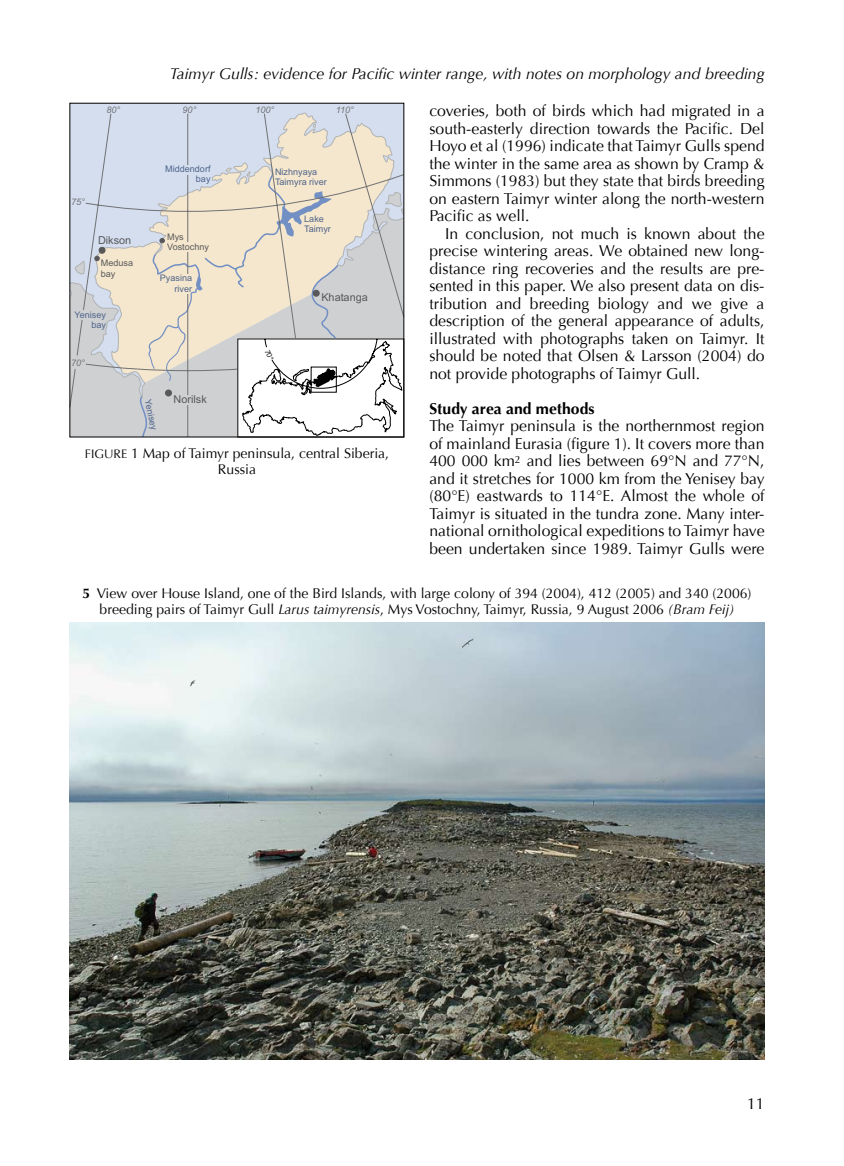
<style>
.page{position:relative;width:844px;height:1166px;background:#fff}
.page>*{position:absolute;margin:0;border:0;box-sizing:border-box;transform-origin:0 0}
.Indents{font:15.75px/17.5px "Optima";color:#000;text-align:justify}
.Normaal{font:15.75px/17.5px "Optima";color:#000;text-align:justify}
.Normaal-2{font:italic 15.75px "Optima";color:#000}
.Normaal-3{font:700 15.75px "Optima";color:#000}
.Normaal-4{font:14px/15.8px "Optima";color:#000;text-align:center}
.t1{font:10.85px "Arial";color:#58585a}
.t2{font:9.1px/10.2px "Arial";color:#4f648b;text-align:right}
.t3{font:9.1px/10.2px "Arial";color:#58585a}
.t4{font:italic 9.1px "Arial";color:#707173}
.s1{font-size:12.25px}
.s2{font-weight:700}
.s3{font-style:italic}
</style>
<div class="page">
<img style="left:69px;top:623px;width:695px;height:436px">
<div style="left:70px;top:103px;width:334px;height:334px;background:#d4deef"></div>
<svg style="left:69px;top:113px;width:326px;height:324px"></svg>
<svg style="left:74px;top:355px;width:4px;height:14px"></svg>
<svg style="left:80px;top:310px;width:5px;height:10px"></svg>
<svg style="left:95px;top:247px;width:10px;height:14px"></svg>
<svg style="left:140px;top:162px;width:264px;height:275px"></svg>
<p class="Normaal-2" style="left:170px;top:64px;width:596px">Taimyr Gulls: evidence for Pacific winter range, with notes on morphology and breeding</p>
<p class="Indents" style="left:429px;top:102px;width:336px">coveries, both of birds which had migrated in a south-easterly direction towards the Pacific. Del Hoyo et al (1996) indicate that Taimyr Gulls spend the winter in the same area as shown by Cramp &amp; Simmons (1983) but they state that birds breeding on eastern Taimyr winter along the north-western Pacific as well.</p>
<p class="Indents" style="left:429px;top:225px;width:336px;text-indent:16px">In conclusion, not much is known about the precise wintering areas. We obtained new long&shy;distance ring recoveries and the results are pre&shy;sented in this paper. We also present data on dis&shy;tribution and breeding biology and we give a description of the general appearance of adults, illustrated with photographs taken on Taimyr. It should be noted that Olsen &amp; Larsson (2004) do not provide photographs of Taimyr Gull.</p>
<p class="Normaal-3" style="left:429px;top:399px;width:167px">Study area and methods</p>
<p class="Normaal" style="left:429px;top:417px;width:336px">The Taimyr peninsula is the northernmost region of mainland Eurasia (figure 1). It covers more than 400 000 km<sup>2</sup> and lies between 69°N and 77°N, and it stretches for 1000 km from the Yenisey bay (80°E) eastwards to 114°E. Almost the whole of Taimyr is situated in the tundra zone. Many inter&shy;national ornithological expeditions to Taimyr have been undertaken since 1989. Taimyr Gulls were</p>
<p class="t4" style="left:106px;top:104px;width:15px">80°</p>
<p class="t4" style="left:182px;top:104px;width:15px">90°</p>
<p class="t4" style="left:255px;top:104px;width:20px">100°</p>
<p class="t4" style="left:336px;top:104px;width:20px">110°</p>
<p class="t2" style="left:165px;top:164px;width:47px">Middendorf bay</p>
<p class="t2" style="left:275px;top:167px;width:53px;text-align:left">Nizhnyaya<br>Taimyra river</p>
<p class="t4" style="left:71px;top:197px;width:15px">75°</p>
<p class="t2" style="left:304px;top:213px;width:28px;text-align:left">Lake<br>Taimyr</p>
<p class="t1" style="left:98px;top:234px;width:35px">Dikson</p>
<p class="t3" style="left:167px;top:232px;width:43px">Mys<br>Vostochny</p>
<p class="t3" style="left:101px;top:258px;width:34px">Medusa bay</p>
<p class="t2" style="left:75px;top:309px;width:33px">Yenisey bay</p>
<p class="t2" style="left:160px;top:273px;width:34px">Pyasina river</p>
<p class="t1" style="left:321px;top:291px;width:48px">Khatanga</p>
<p class="t4" style="left:71px;top:358px;width:15px">70°</p>
<p class="t1" style="left:173px;top:393px;width:35px">Norilsk</p>
<p class="t2" style="left:153px;top:398px;width:33px;rotate:78deg">Yenisey</p>
<p class="Normaal-4" style="left:85px;top:446px;width:305px"><span class="s1">FIGURE</span> 1 Map of Taimyr peninsula, central Siberia,<br>Russia</p>
<p class="Normaal-4" style="left:82px;top:586px;width:670px"><span class="s2">5</span> View over House Island, one of the Bird Islands, with large colony of 394 (2004), 412 (2005) and 340 (2006) breeding pairs of Taimyr Gull <span class="s3">Larus taimyrensis</span>, Mys Vostochny, Taimyr, Russia, 9 August 2006 <span class="s3">(Bram Feij)</span></p>
<p class="Indents" style="left:746px;top:1095px;width:19px">11</p>
</div>
